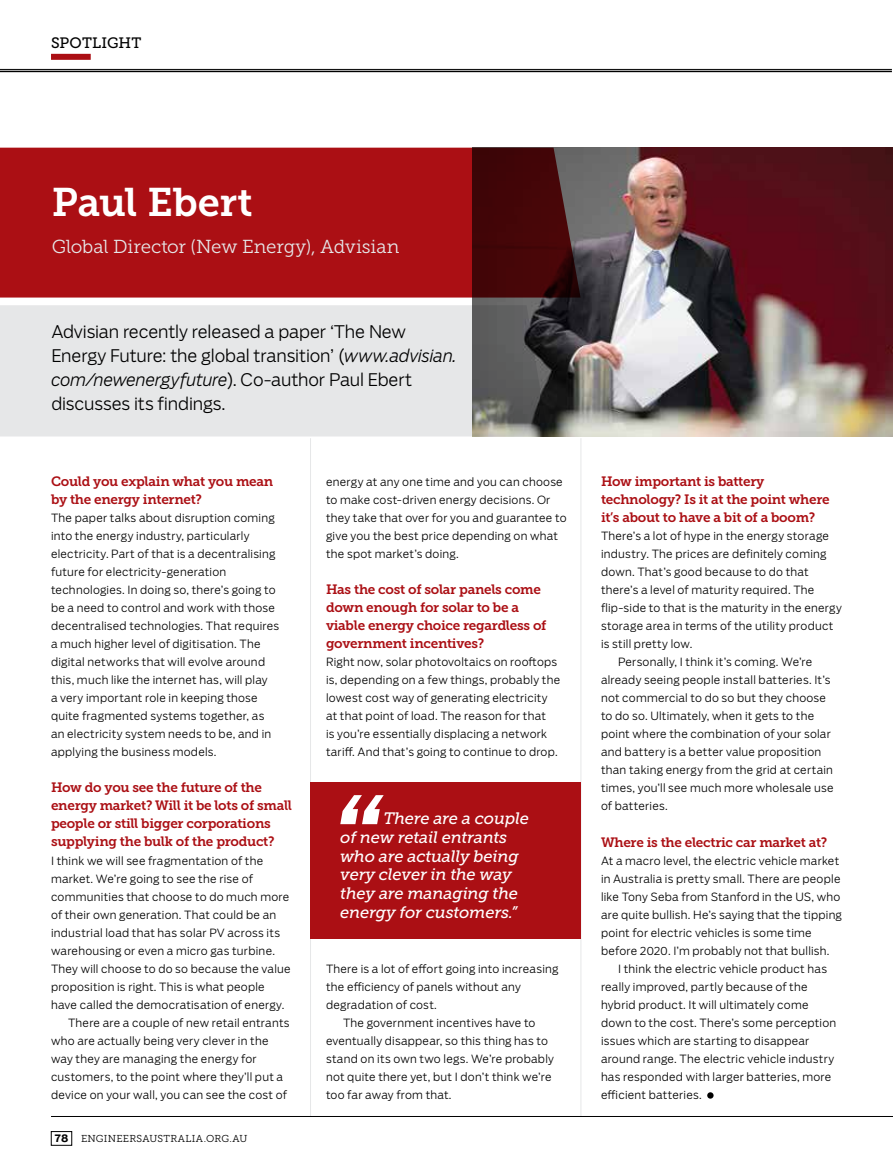
<style>
.page{position:relative;width:893px;height:1170px;background:#fff}
.page>*{position:absolute;margin:0;border:0;box-sizing:border-box;transform-origin:0 0}
.t1{font:39.75px "Museo Slab 700";letter-spacing:-.01em;color:#fff}
.t2{font:18.75px "Museo Slab 300";letter-spacing:-.005em;color:#e6e7e8}
.t3{font:300 17.25px/24px "Salvo Sans";letter-spacing:-.01em;color:#000}
.t4{font:italic 16.5px/18.8px "Museo Slab 500";letter-spacing:-.01em;color:#fff}
.t5{font:15px "Museo Slab 500";letter-spacing:.01em;color:#000}
.t6{font:13.5px/18px "Museo Slab 700";letter-spacing:-.02em;color:#ab0f14}
.t7{font:300 11.25px/18px "Salvo Sans";letter-spacing:.02em;color:#000}
.t8{font:10.05px "Museo Slab 300";letter-spacing:.025em;color:#000}
.s1{font-style:italic}
.s2{font-family:"Salvo Sans";font-weight:700;font-size:10.5px}
</style>
<div class="page">
<div style="left:707px;top:1092px;width:7px;height:6px;background:#000;border-radius:50%"></div>
<hr style="left:310px;top:438px;width:1px;height:678px;background:#e6e7e8">
<hr style="left:580px;top:438px;width:1px;height:678px;background:#e6e7e8">
<div style="left:310px;top:782px;width:270px;height:157px;background:#ab0f14"></div>
<svg style="left:340px;top:795px;width:44px;height:29px"></svg>
<img style="left:472px;top:148px;width:421px;height:288px">
<svg style="left:0;top:305px;width:548px;height:131px;background:#d2d3d4"></svg>
<svg style="left:0;top:148px;width:580px;height:149px;background:#980f13"></svg>
<hr style="left:51px;top:1116px;width:842px;height:1px;background:#000">
<div style="left:51px;top:1131px;width:21px;height:14px;border:1px solid #000"></div>
<div style="left:51px;top:54px;width:40px;height:6px;background:#ab0f14"></div>
<hr style="left:0;top:71px;width:892px;height:1px;background:#000">
<hr style="left:0;top:69px;width:892px;height:1px;background:#000">
<h3 class="t5" style="left:51px;top:34px;width:92px">SPOTLIGHT</h3>
<h1 class="t1" style="left:52px;top:179px;width:202px">Paul Ebert</h1>
<h2 class="t2" style="left:52px;top:236px;width:349px">Global Director (New Energy), Advisian</h2>
<h3 class="t3" style="left:51px;top:319px;width:407px">Advisian recently released a paper ‘The New Energy Future: the global transition’ (<span class="s1">www.advisian. com/newenergyfuture</span>). Co-author Paul Ebert discusses its findings.</h3>
<p class="t6" style="left:51px;top:472px;width:224px">Could you explain what you mean by the energy internet?</p>
<p class="t7" style="left:51px;top:509px;width:230px">The paper talks about disruption coming into the energy industry, particularly electricity. Part of that is a decentralising future for electricity-generation technologies. In doing so, there’s going to be a need to control and work with those decentralised technologies. That requires a much higher level of digitisation. The digital networks that will evolve around this, much like the internet has, will play<br>a very important role in keeping those quite fragmented systems together, as an electricity system needs to be, and in applying the business models.</p>
<p class="t6" style="left:51px;top:778px;width:242px">How do you see the future of the energy market? Will it be lots of small people or still bigger corporations supplying the bulk of the product?</p>
<p class="t7" style="left:51px;top:851px;width:214px">I think we will see fragmentation of the</p>
<p class="t7" style="left:51px;top:869px;width:203px">market. We’re going to see the rise of</p>
<p class="t7" style="left:51px;top:887px;width:240px">communities that choose to do much more</p>
<p class="t7" style="left:51px;top:905px;width:227px">of their own generation. That could be an</p>
<p class="t7" style="left:51px;top:923px;width:231px">industrial load that has solar PV across its</p>
<p class="t7" style="left:51px;top:941px;width:225px">warehousing or even a micro gas turbine.</p>
<p class="t7" style="left:51px;top:959px;width:241px">They will choose to do so because the value</p>
<p class="t7" style="left:51px;top:977px;width:215px">proposition is right. This is what people</p>
<p class="t7" style="left:51px;top:995px;width:235px">have called the democratisation of energy.</p>
<p class="t7" style="left:68px;top:1013px;width:223px">There are a couple of new retail entrants</p>
<p class="t7" style="left:51px;top:1031px;width:219px">who are actually being very clever in the</p>
<p class="t7" style="left:51px;top:1049px;width:207px">way they are managing the energy for</p>
<p class="t7" style="left:51px;top:1067px;width:234px">customers, to the point where they’ll put a</p>
<p class="t7" style="left:51px;top:1085px;width:237px">device on your wall, you can see the cost of</p>
<p class="t8" style="left:55px;top:1133px;width:194px"><span class="s2">78</span> ENGINEERSAUSTRALIA.ORG.AU</p>
<p class="t7" style="left:326px;top:473px;width:242px">energy at any one time and you can choose to make cost-driven energy decisions. Or they take that over for you and guarantee to give you the best price depending on what the spot market’s doing.</p>
<p class="t6" style="left:326px;top:580px;width:222px">Has the cost of solar panels come down enough for solar to be a viable energy choice regardless of government incentives?</p>
<p class="t7" style="left:326px;top:653px;width:236px">Right now, solar photovoltaics on rooftops is, depending on a few things, probably the lowest cost way of generating electricity at that point of load. The reason for that<br>is you’re essentially displacing a network tariff. And that’s going to continue to drop.</p>
<h3 class="t4" style="left:340px;top:809px;width:190px;text-indent:43px">There are a couple of new retail entrants who are actually being very clever in the way they are managing the energy for customers.”</h3>
<p class="t7" style="left:326px;top:959px;width:234px">There is a lot of effort going into increasing</p>
<p class="t7" style="left:326px;top:977px;width:196px">the efficiency of panels without any</p>
<p class="t7" style="left:326px;top:995px;width:112px">degradation of cost.</p>
<p class="t7" style="left:343px;top:1013px;width:194px">The government incentives have to</p>
<p class="t7" style="left:326px;top:1031px;width:224px">eventually disappear, so this thing has to</p>
<p class="t7" style="left:326px;top:1049px;width:230px">stand on its own two legs. We’re probably</p>
<p class="t7" style="left:326px;top:1067px;width:227px">not quite there yet, but I don’t think we’re</p>
<p class="t7" style="left:326px;top:1085px;width:127px">too far away from that.</p>
<p class="t6" style="left:601px;top:472px;width:230px">How important is battery technology? Is it at the point where it’s about to have a bit of a boom?</p>
<p class="t7" style="left:601px;top:527px;width:230px">There’s a lot of hype in the energy storage</p>
<p class="t7" style="left:601px;top:545px;width:227px">industry. The prices are definitely coming</p>
<p class="t7" style="left:601px;top:563px;width:209px">down. That’s good because to do that</p>
<p class="t7" style="left:601px;top:581px;width:215px">there’s a level of maturity required. The</p>
<p class="t7" style="left:601px;top:599px;width:242px">flip-side to that is the maturity in the energy</p>
<p class="t7" style="left:601px;top:617px;width:234px">storage area in terms of the utility product</p>
<p class="t7" style="left:601px;top:635px;width:93px">is still pretty low.</p>
<p class="t7" style="left:618px;top:653px;width:196px">Personally, I think it’s coming. We’re</p>
<p class="t7" style="left:601px;top:671px;width:231px">already seeing people install batteries. It’s</p>
<p class="t7" style="left:601px;top:689px;width:227px">not commercial to do so but they choose</p>
<p class="t7" style="left:601px;top:707px;width:215px">to do so. Ultimately, when it gets to the</p>
<p class="t7" style="left:601px;top:725px;width:231px">point where the combination of your solar</p>
<p class="t7" style="left:601px;top:743px;width:222px">and battery is a better value proposition</p>
<p class="t7" style="left:601px;top:761px;width:234px">than taking energy from the grid at certain</p>
<p class="t7" style="left:601px;top:779px;width:234px">times, you’ll see much more wholesale use</p>
<p class="t7" style="left:601px;top:797px;width:68px">of batteries.</p>
<p class="t6" style="left:601px;top:832px;width:228px">Where is the electric car market at?</p>
<p class="t7" style="left:601px;top:851px;width:242px">At a macro level, the electric vehicle market in Australia is pretty small. There are people like Tony Seba from Stanford in the US, who are quite bullish. He’s saying that the tipping point for electric vehicles is some time before 2020. I’m probably not that bullish.</p>
<p class="t7" style="left:601px;top:959px;width:237px;text-indent:17px">I think the electric vehicle product has really improved, partly because of the hybrid product. It will ultimately come down to the cost. There’s some perception issues which are starting to disappear around range. The electric vehicle industry has responded with larger batteries, more efficient batteries.</p>
</div>
